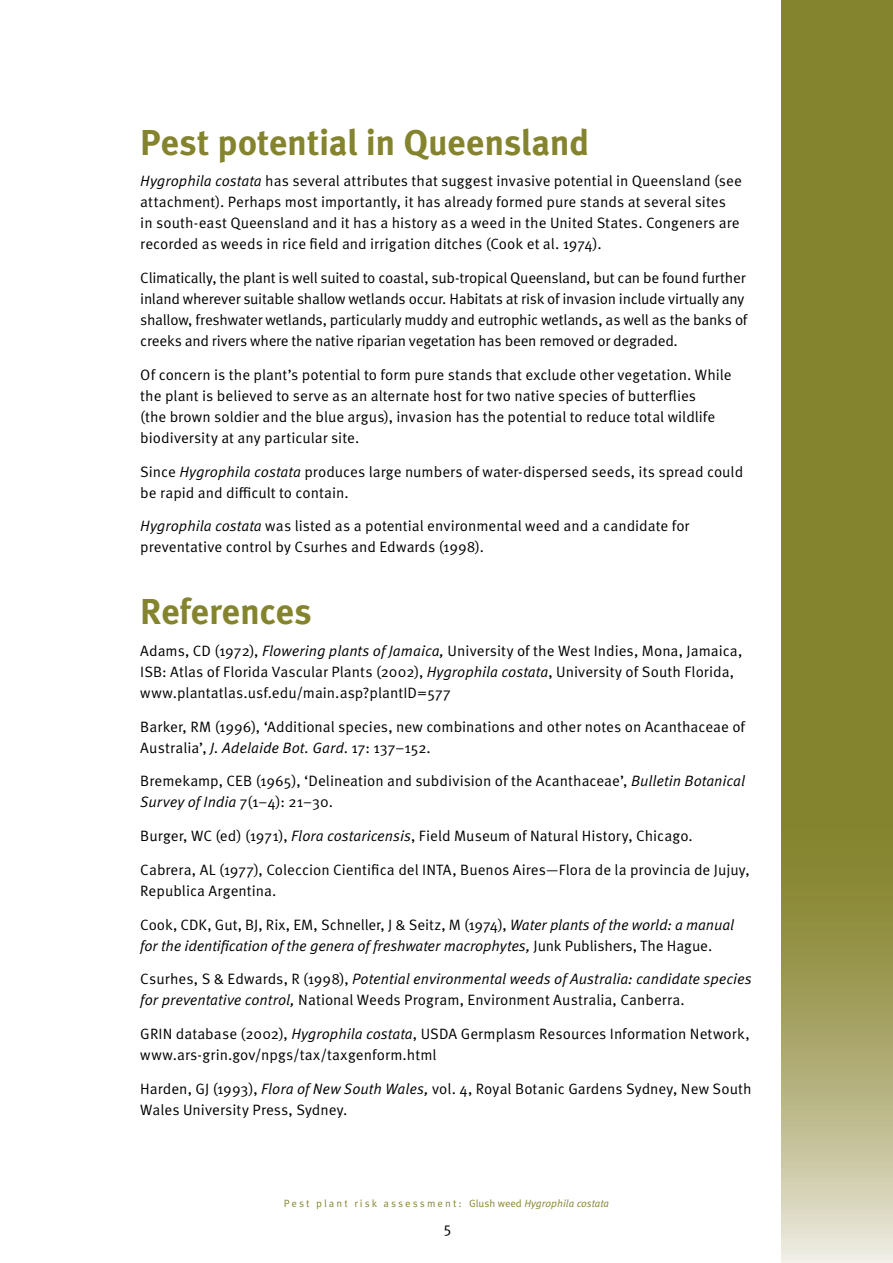
<style>
.page{position:relative;width:893px;height:1263px;background:#fff}
.page>*{position:absolute;margin:0;border:0;box-sizing:border-box;transform-origin:0 0}
.Heading_1{font:700 36px "Meta OT";letter-spacing:-.01em;color:#85842e}
.Body_Text{font:15px/21px "Meta OT";color:#000}
.Body_Text-2{font:15px/21px "Meta OT";letter-spacing:-.02em;color:#000}
.Body_Text-3{font:italic 15px/21px "Meta OT";letter-spacing:-.005em;color:#000}
.t1{font:10.5px "Meta OT";letter-spacing:.19em;color:#85842e}
.s1{font-style:italic}
.s2{font-style:normal}
</style>
<div class="page">
<svg style="left:781px;top:0;width:112px;height:1263px;background:#939246"></svg>
<h1 class="Heading_1" style="left:140px;top:119px;width:450px">Pest potential in Queensland</h1>
<p class="Body_Text" style="left:140px;top:171px;width:603px"><span class="s1">Hygrophila costata</span> has several attributes that suggest invasive potential in Queensland (see attachment). Perhaps most importantly, it has already formed pure stands at several sites in south-east Queensland and it has a history as a weed in the United States. Congeners are recorded as weeds in rice field and irrigation ditches (Cook et al. 1974).</p>
<p class="Body_Text-2" style="left:140px;top:268px;width:609px">Climatically, the plant is well suited to coastal, sub-tropical Queensland, but can be found further inland wherever suitable shallow wetlands occur. Habitats at risk of invasion include virtually any shallow, freshwater wetlands, particularly muddy and eutrophic wetlands, as well as the banks of creeks and rivers where the native riparian vegetation has been removed or degraded.</p>
<p class="Body_Text" style="left:140px;top:364px;width:593px">Of concern is the plant’s potential to form pure stands that exclude other vegetation. While the plant is believed to serve as an alternate host for two native species of butterflies<br>(the brown soldier and the blue argus), invasion has the potential to reduce total wildlife biodiversity at any particular site.</p>
<p class="Body_Text" style="left:140px;top:461px;width:604px">Since <span class="s1">Hygrophila costata</span> produces large numbers of water-dispersed seeds, its spread could be rapid and difficult to contain.</p>
<p class="Body_Text" style="left:140px;top:516px;width:551px"><span class="s1">Hygrophila costata</span> was listed as a potential environmental weed and a candidate for preventative control by Csurhes and Edwards (1998).</p>
<h1 class="Heading_1" style="left:140px;top:589px;width:173px">References</h1>
<p class="Body_Text" style="left:140px;top:640px;width:604px">Adams, CD (1972), <span class="s1">Flowering plants of Jamaica,</span> University of the West Indies, Mona, Jamaica,<br>ISB: Atlas of Florida Vascular Plants (2002), <span class="s1">Hygrophila costata</span>, University of South Florida, www.plantatlas.usf.edu/main.asp?plantID=577</p>
<p class="Body_Text" style="left:140px;top:716px;width:606px">Barker, RM (1996), ‘Additional species, new combinations and other notes on Acanthaceae of<br>Australia’, <span class="s1">J. Adelaide Bot. Gard</span>. 17: 137–152.</p>
<p class="Body_Text" style="left:140px;top:771px;width:606px">Bremekamp, CEB (1965), ‘Delineation and subdivision of the Acanthaceae’, <span class="s1">Bulletin Botanical<br>Survey of India</span> 7(1–4): 21–30.</p>
<p class="Body_Text" style="left:140px;top:825px;width:554px">Burger, WC (ed) (1971), <span class="s1">Flora costaricensis</span>, Field Museum of Natural History, Chicago.</p>
<p class="Body_Text" style="left:140px;top:859px;width:611px">Cabrera, AL (1977), Coleccion Cientifica del INTA, Buenos Aires—Flora de la provincia de Jujuy,<br>Republica Argentina.</p>
<p class="Body_Text-3" style="left:140px;top:914px;width:595px"><span class="s2">Cook, CDK, Gut, BJ, Rix, EM, Schneller, J &amp; Seitz, M (1974),</span> Water plants of the world: a manual for the identification of the genera of freshwater macrophytes, <span class="s2">Junk Publishers, The Hague.</span></p>
<p class="Body_Text-3" style="left:140px;top:969px;width:613px"><span class="s2">Csurhes, S &amp; Edwards, R (1998),</span> Potential environmental weeds of Australia: candidate species for preventative control, <span class="s2">National Weeds Program, Environment Australia, Canberra.</span></p>
<p class="Body_Text" style="left:140px;top:1024px;width:611px">GRIN database (2002), <span class="s1">Hygrophila costata</span>, USDA Germplasm Resources Information Network, www.ars-grin.gov/npgs/tax/taxgenform.html</p>
<p class="Body_Text" style="left:140px;top:1078px;width:613px">Harden, GJ (1993), <span class="s1">Flora of New South Wales,</span> vol. 4, Royal Botanic Gardens Sydney, New South<br>Wales University Press, Sydney.</p>
<p class="t1" style="left:284px;top:1197px;width:327px">Pest plant risk assessment: Glush weed <span class="s1">Hygrophila costata</span></p>
<p class="Body_Text" style="left:444px;top:1217px;width:9px">5</p>
</div>
